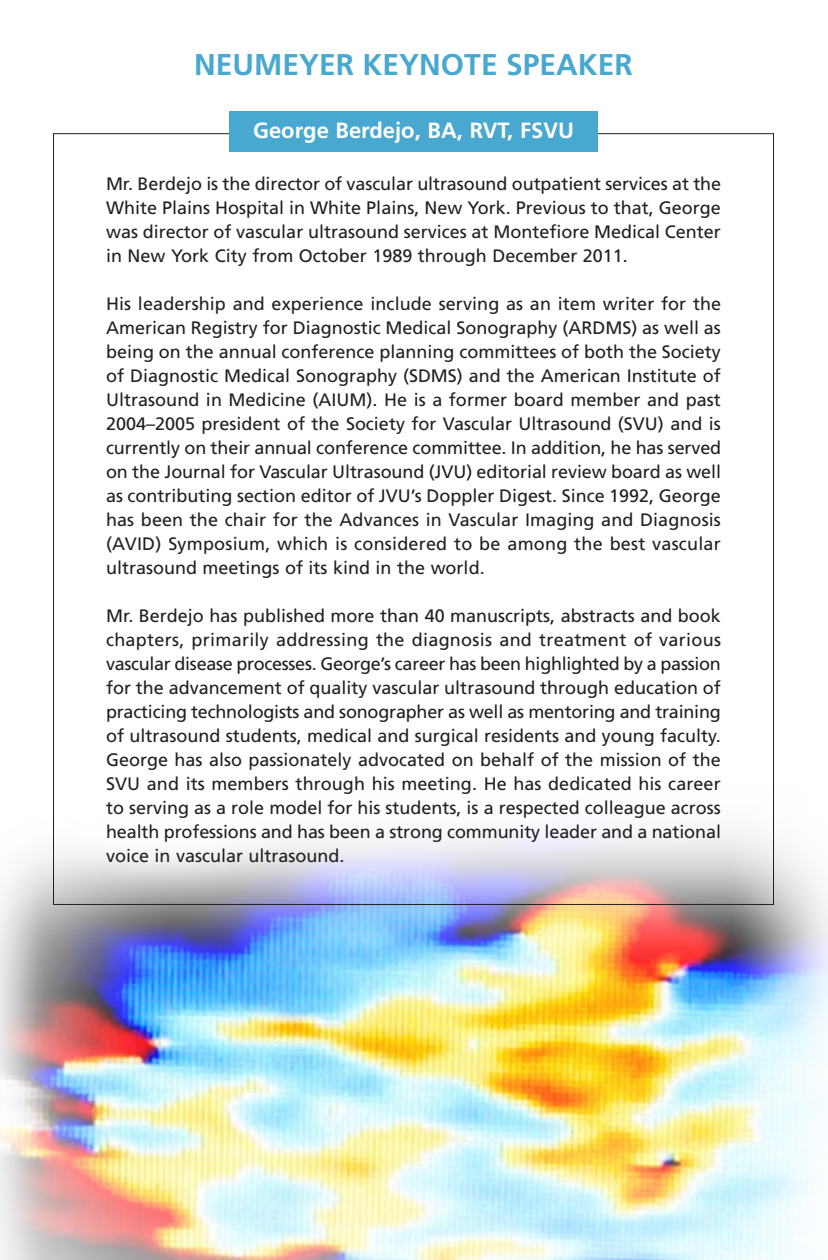
<style>
.page{position:relative;width:828px;height:1260px;background:#fff}
.page>*{position:absolute;margin:0;border:0;box-sizing:border-box;transform-origin:0 0}
.subhead{font:700 30px "Frutiger";color:#49a8d0}
.column_header{font:700 22px "Frutiger";color:#fff}
.t1{font:18px/24px "Frutiger";color:#231f20;text-align:justify}
</style>
<div class="page">
<img style="left:0;top:831px;width:828px;height:429px">
<div style="left:229px;top:111px;width:369px;height:41px;background:#49a8d0"></div>
<p class="subhead" style="left:194px;top:47px;width:440px">NEUMEYER KEYNOTE SPEAKER</p>
<p class="column_header" style="left:253px;top:117px;width:322px">George Berdejo, BA, RVT, FSVU</p>
<p class="t1" style="left:106px;top:172px;width:617px">Mr. Berdejo is the director of vascular ultrasound outpatient services at the White Plains Hospital in White Plains, New York. Previous to that, George was director of vascular ultrasound services at Montefiore Medical Center in New York City from October 1989 through December 2011.</p>
<p class="t1" style="left:106px;top:292px;width:617px">His leadership and experience include serving as an item writer for the American Registry for Diagnostic Medical Sonography (ARDMS) as well as being on the annual conference planning committees of both the Society of Diagnostic Medical Sonography (SDMS) and the American Institute of Ultrasound in Medicine (AIUM). He is a former board member and past 2004–2005 president of the Society for Vascular Ultrasound (SVU) and is currently on their annual conference committee. In addition, he has served on the Journal for Vascular Ultrasound (JVU) editorial review board as well as contributing section editor of JVU’s Doppler Digest. Since 1992, George has been the chair for the Advances in Vascular Imaging and Diagnosis (AVID) Symposium, which is considered to be among the best vascular ultrasound meetings of its kind in the world.</p>
<p class="t1" style="left:106px;top:604px;width:616px">Mr. Berdejo has published more than 40 manuscripts, abstracts and book chapters, primarily addressing the diagnosis and treatment of various vascular disease processes. George’s career has been highlighted by a passion for the advancement of quality vascular ultrasound through education of practicing technologists and sonographer as well as mentoring and training of ultrasound students, medical and surgical residents and young faculty.<br>George has also passionately advocated on behalf of the mission of the SVU and its members through his meeting. He has dedicated his career to serving as a role model for his students, is a respected colleague across health professions and has been a strong community leader and a national voice in vascular ultrasound.</p>
</div>
